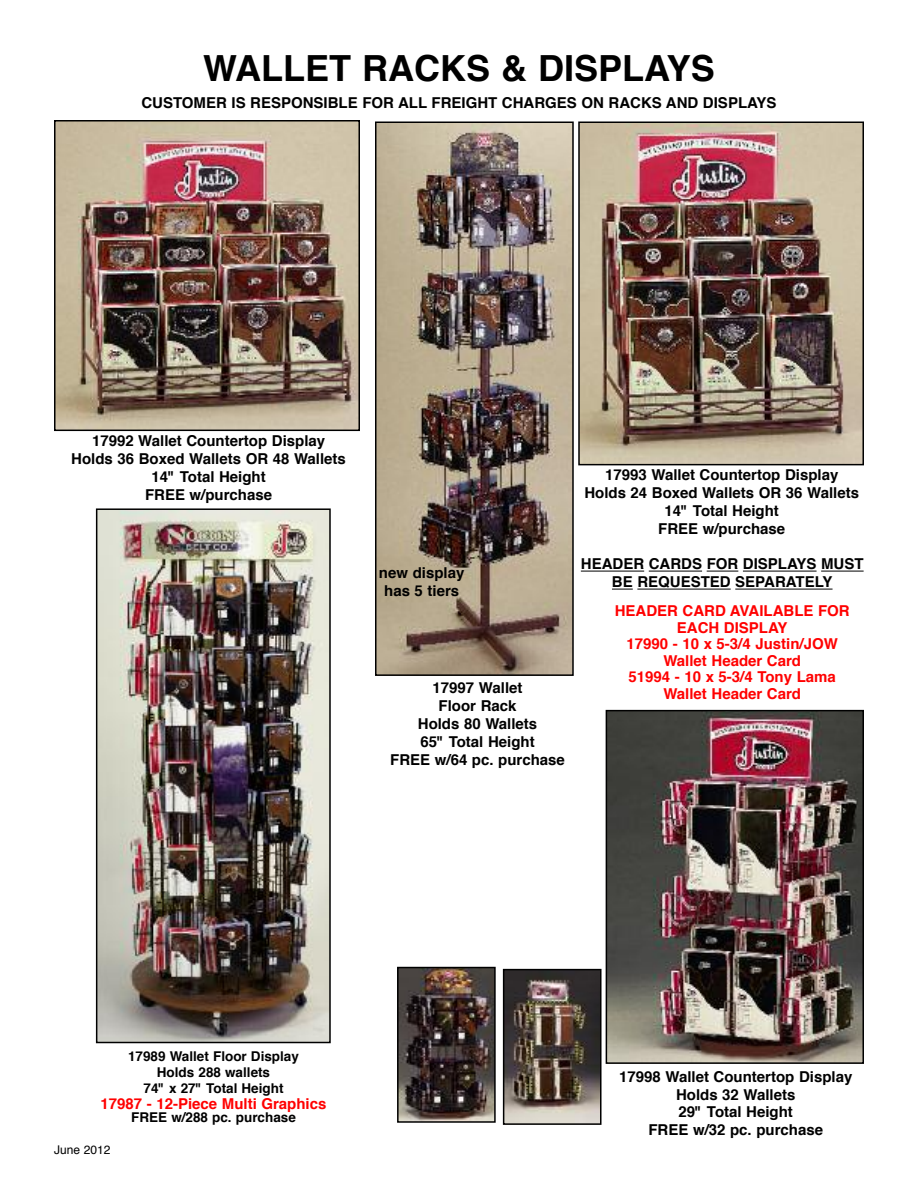
<style>
.page{position:relative;width:918px;height:1188px;background:#fff}
.page>*{position:absolute;margin:0;border:0;box-sizing:border-box;transform-origin:0 0}
.t1{font:700 36px "Helvetica";color:#000}
.t2{font:700 15px/18px "Helvetica";color:#000;text-align:center}
.t3{font:700 15px/16.5px "Helvetica";color:#f00;text-align:center}
.t4{font:700 13.5px/16.2px "Helvetica";color:#000;text-align:center}
.t5{font:12px "Helvetica";color:#000}
</style>
<div class="page">
<img style="left:99px;top:511px;width:229px;height:529px">
<div style="left:96px;top:508px;width:235px;height:535px;border:2px solid #000"></div>
<img style="left:57px;top:123px;width:300px;height:305px">
<div style="left:54px;top:120px;width:306px;height:311px;border:2px solid #000"></div>
<img style="left:378px;top:125px;width:193px;height:548px">
<div style="left:375px;top:122px;width:199px;height:554px;border:2px solid #000"></div>
<img style="left:609px;top:713px;width:252px;height:348px">
<div style="left:606px;top:710px;width:258px;height:354px;border:2px solid #000"></div>
<img style="left:506px;top:972px;width:93px;height:150px">
<div style="left:503px;top:969px;width:99px;height:156px;border:2px solid #000"></div>
<img style="left:400px;top:970px;width:93px;height:150px">
<div style="left:397px;top:967px;width:99px;height:156px;border:2px solid #000"></div>
<hr style="left:581px;top:571px;width:63px;height:1px;background:#000">
<hr style="left:649px;top:571px;width:53px;height:1px;background:#000">
<hr style="left:707px;top:571px;width:31px;height:1px;background:#000">
<hr style="left:743px;top:571px;width:74px;height:1px;background:#000">
<hr style="left:821px;top:571px;width:43px;height:1px;background:#000">
<svg style="left:612px;top:589px;width:21px;height:1px"></svg>
<hr style="left:637px;top:589px;width:94px;height:1px;background:#000">
<hr style="left:735px;top:589px;width:98px;height:1px;background:#000">
<img style="left:581px;top:125px;width:280px;height:337px">
<div style="left:578px;top:122px;width:286px;height:343px;border:2px solid #000"></div>
<h1 class="t1" style="left:203px;top:53px;width:513px">WALLET RACKS &amp; DISPLAYS</h1>
<p class="t2" style="left:141px;top:95px;width:637px">CUSTOMER IS RESPONSIBLE FOR ALL FREIGHT CHARGES ON RACKS AND DISPLAYS</p>
<p class="t2" style="left:71px;top:433px;width:276px">17992 Wallet Countertop Display<br>Holds 36 Boxed Wallets OR 48 Wallets<br>14" Total Height<br>FREE w/purchase</p>
<p class="t2" style="left:379px;top:565px;width:87px">new display has 5 tiers</p>
<p class="t2" style="left:390px;top:680px;width:176px">17997 Wallet<br>Floor Rack<br>Holds 80 Wallets<br>65" Total Height<br>FREE w/64 pc. purchase</p>
<p class="t2" style="left:584px;top:467px;width:276px">17993 Wallet Countertop Display<br>Holds 24 Boxed Wallets OR 36 Wallets<br>14" Total Height<br>FREE w/purchase</p>
<p class="t2" style="left:581px;top:556px;width:284px">HEADER CARDS FOR DISPLAYS MUST<br>BE REQUESTED SEPARATELY</p>
<p class="t3" style="left:615px;top:604px;width:237px">HEADER CARD AVAILABLE FOR<br>EACH DISPLAY<br>17990 - 10 x 5-3/4 Justin/JOW<br>Wallet Header Card<br>51994 - 10 x 5-3/4 Tony Lama<br>Wallet Header Card</p>
<p class="t4" style="left:128px;top:1049px;width:172px">17989 Wallet Floor Display<br>Holds 288 wallets<br>74" x 27" Total Height</p>
<p class="t3" style="left:101px;top:1097px;width:227px">17987 - 12-Piece Multi Graphics</p>
<p class="t4" style="left:131px;top:1110px;width:166px">FREE w/288 pc. purchase</p>
<p class="t5" style="left:54px;top:1145px;width:58px">June 2012</p>
<p class="t2" style="left:619px;top:1068px;width:235px">17998 Wallet Countertop Display<br>Holds 32 Wallets<br>29" Total Height<br>FREE w/32 pc. purchase</p>
</div>
